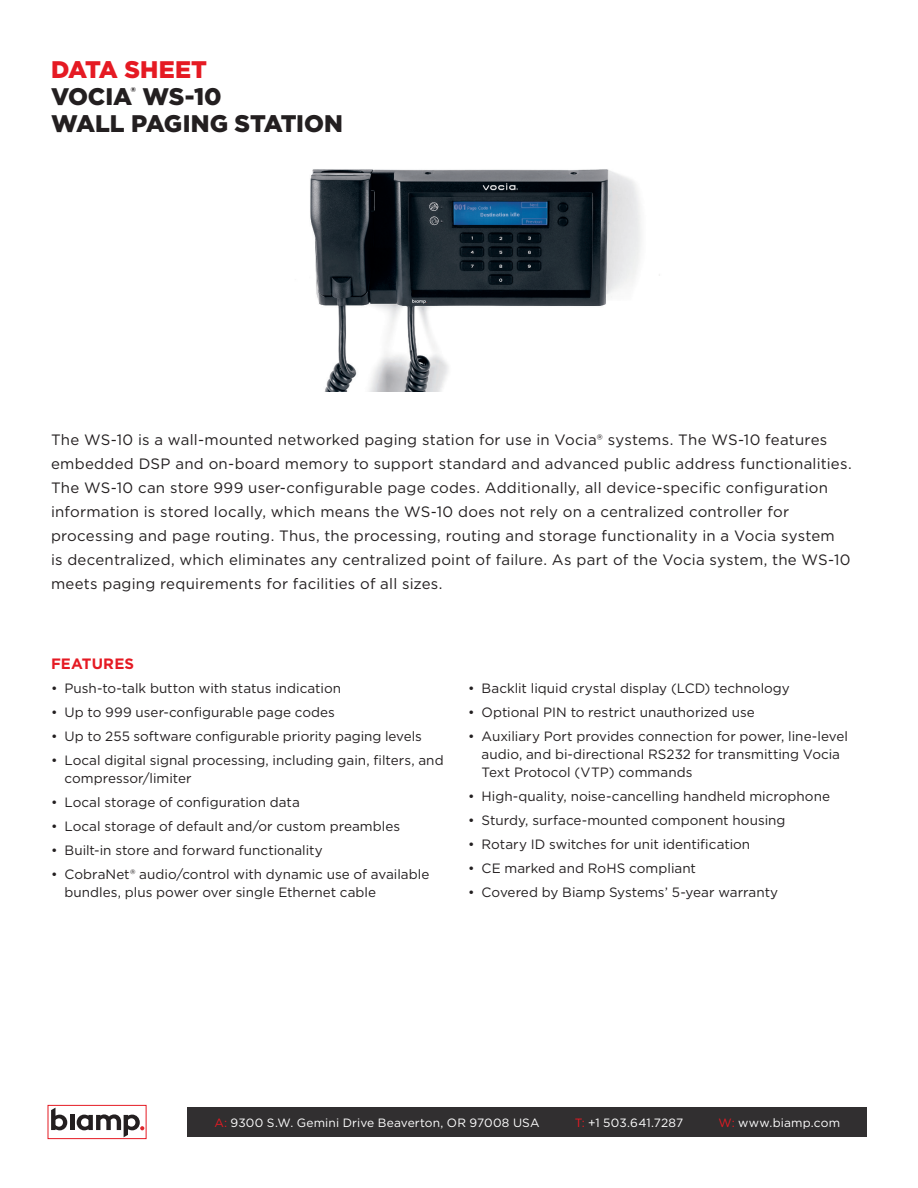
<style>
.page{position:relative;width:918px;height:1188px;background:#fff}
.page>*{position:absolute;margin:0;border:0;box-sizing:border-box;transform-origin:0 0}
.Head{font:900 24px "Gotham";letter-spacing:-.005em;color:#231f20}
.Head-2{font:900 24px "Gotham";color:#e51a23}
.Intro_Body{font:15px/24px "Gotham";letter-spacing:.015em;color:#231f20}
.subhead{font:700 15px "Gotham";letter-spacing:.01em;color:#e51a23}
.Bullet{font:13.5px/18px "Gotham";color:#231f20}
.t1{font:12px "Gotham";letter-spacing:.015em;color:#fff}
.s1{color:#e51a23}
</style>
<div class="page">
<div style="left:188px;top:1107px;width:679px;height:30px;background:#312f30"></div>
<svg style="left:51px;top:1108px;width:16px;height:22px"></svg>
<hr style="left:70px;top:1115px;width:4px;height:15px;background:#231f20">
<svg style="left:77px;top:1114px;width:67px;height:23px"></svg>
<div style="left:48px;top:1105px;width:98px;height:34px;border:1px solid #e51a23"></div>
<img style="left:310px;top:169px;width:350px;height:223px">
<p class="Head-2" style="left:51px;top:53px;width:158px">DATA SHEET</p>
<p class="Head" style="left:51px;top:80px;width:172px">VOCIA<sup>®</sup> WS-10</p>
<p class="Head" style="left:51px;top:107px;width:293px">WALL PAGING STATION</p>
<p class="Intro_Body" style="left:51px;top:427px;width:802px">The WS-10 is a wall-mounted networked paging station for use in Vocia® systems. The WS-10 features embedded DSP and on-board memory to support standard and advanced public address functionalities.<br>The WS-10 can store 999 user-configurable page codes. Additionally, all device-specific configuration information is stored locally, which means the WS-10 does not rely on a centralized controller for processing and page routing. Thus, the processing, routing and storage functionality in a Vocia system<br>is decentralized, which eliminates any centralized point of failure. As part of the Vocia system, the WS-10 meets paging requirements for facilities of all sizes.</p>
<p class="subhead" style="left:51px;top:654px;width:85px">FEATURES</p>
<p class="Bullet" style="left:51px;top:679px;width:292px">• Push-to-talk button with status indication</p>
<p class="Bullet" style="left:51px;top:703px;width:285px">• Up to 999 user-configurable page codes</p>
<p class="Bullet" style="left:51px;top:727px;width:372px">• Up to 255 software configurable priority paging levels</p>
<p class="Bullet" style="left:64px;top:751px;width:381px;text-indent:-14px">• Local digital signal processing, including gain, filters, and compressor/limiter</p>
<p class="Bullet" style="left:51px;top:793px;width:250px">• Local storage of configuration data</p>
<p class="Bullet" style="left:51px;top:817px;width:351px">• Local storage of default and/or custom preambles</p>
<p class="Bullet" style="left:51px;top:841px;width:273px">• Built-in store and forward functionality</p>
<p class="Bullet" style="left:64px;top:865px;width:366px;text-indent:-14px">• CobraNet® audio/control with dynamic use of available bundles, plus power over single Ethernet cable</p>
<p class="Bullet" style="left:468px;top:679px;width:323px">• Backlit liquid crystal display (LCD) technology</p>
<p class="Bullet" style="left:468px;top:703px;width:288px">• Optional PIN to restrict unauthorized use</p>
<p class="Bullet" style="left:482px;top:727px;width:368px;text-indent:-14px">• Auxiliary Port provides connection for power, line-level audio, and bi-directional RS232 for transmitting Vocia<br>Text Protocol (VTP) commands</p>
<p class="Bullet" style="left:468px;top:787px;width:363px">• High-quality, noise-cancelling handheld microphone</p>
<p class="Bullet" style="left:468px;top:811px;width:319px">• Sturdy, surface-mounted component housing</p>
<p class="Bullet" style="left:468px;top:835px;width:284px">• Rotary ID switches for unit identification</p>
<p class="Bullet" style="left:468px;top:859px;width:229px">• CE marked and RoHS compliant</p>
<p class="Bullet" style="left:468px;top:883px;width:312px">• Covered by Biamp Systems’ 5-year warranty</p>
<p class="t1" style="left:214px;top:1115px;width:327px"><span class="s1">A:</span> 9300 S.W. Gemini Drive Beaverton, OR 97008 USA</p>
<p class="t1" style="left:575px;top:1115px;width:110px"><span class="s1">T:</span> +1 503.641.7287</p>
<p class="t1" style="left:719px;top:1115px;width:123px"><span class="s1">W:</span> www.biamp.com</p>
</div>
